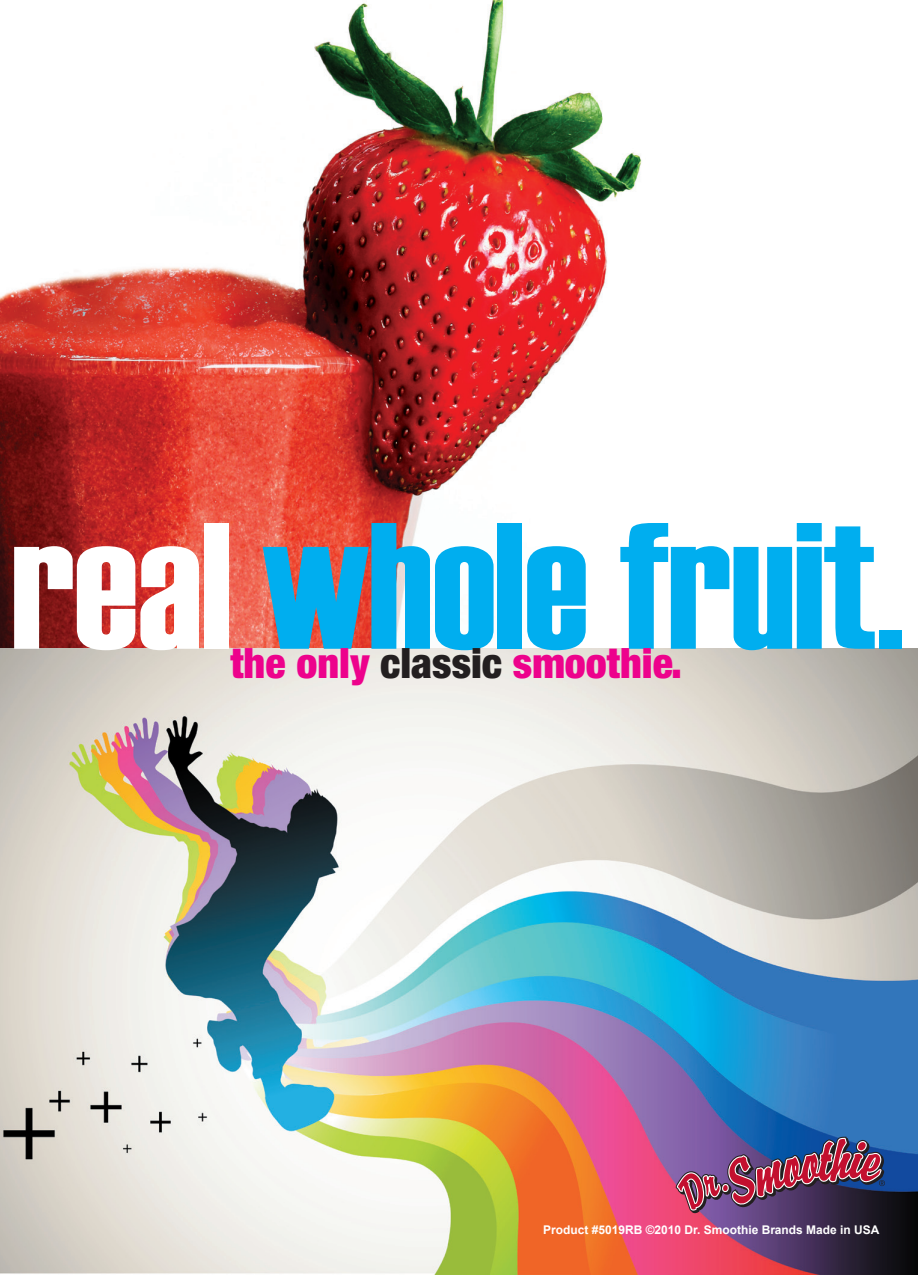
<style>
.page{position:relative;width:918px;height:1275px;background:#fff}
.page>*{position:absolute;margin:0;border:0;box-sizing:border-box;transform-origin:0 0}
.t1{font:179.5px "Haettenschweiler";letter-spacing:-.005em;color:#00aeef}
.t2{font:900 condensed 42px "Helvetica Neue LT Std";color:#ed028c}
.t3{font:700 12px "Arial";color:#fff}
.s1{color:#fff}
.s2{color:#231f20}
</style>
<div class="page">
<img style="left:0;top:0;width:642px;height:648px">
<img style="left:0;top:648px;width:918px;height:626px">
<svg style="left:675px;top:1136px;width:210px;height:76px;background:#724872"></svg>
<svg style="left:0;top:0;width:9px;height:4px"></svg>
<p class="t1" style="left:11px;top:483px;width:894px"><span class="s1">real</span> whole fruit.</p>
<p class="t2" style="left:230px;top:637px;width:453px">the only <span class="s2">classic</span> smoothie.</p>
<p class="t3" style="left:543px;top:1221px;width:338px">Product #5019RB ©2010 Dr. Smoothie Brands Made in USA</p>
</div>
